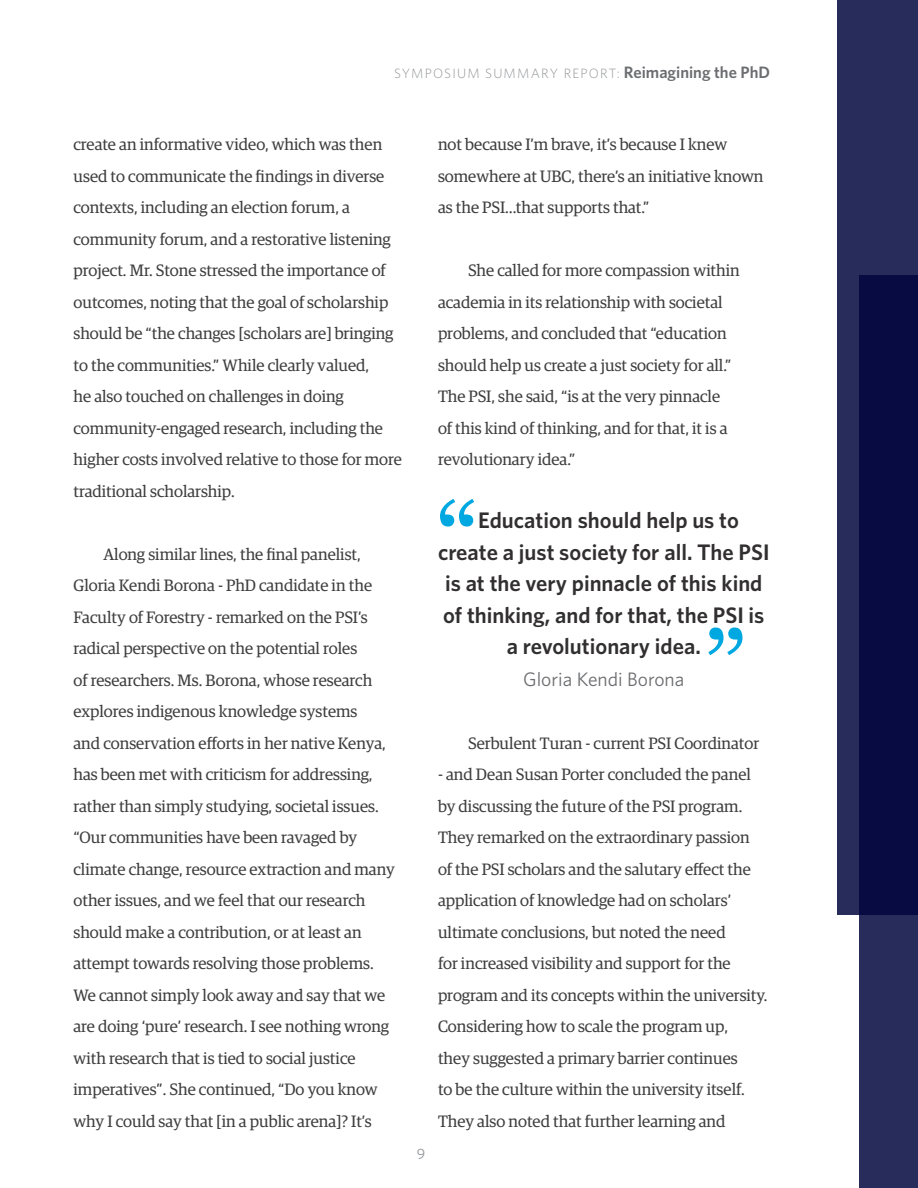
<style>
.page{position:relative;width:918px;height:1188px;background:#fff}
.page>*{position:absolute;margin:0;border:0;box-sizing:border-box;transform-origin:0 0}
.quote{font:105px "Georgia";color:#00a8e1}
.quote_text{font:600 22.5px/31.5px "Whitney";color:#312f30;text-align:center}
.Italics_centered{font:19.5px "Whitney";color:#6c6d70}
.Paragraph_1{font:16.5px/31.5px "Guardian Egyp";color:#3e3e3f}
.t1{font:15px "Whitney";color:#939598}
.t2{font:300 13.5px "Whitney";letter-spacing:.09em;color:#939598}
.s1{font-weight:600;font-size:16.5px;color:#6c6d70}
</style>
<div class="page">
<div style="left:837px;top:0;width:81px;height:915px;background:#282c5a"></div>
<svg style="left:859px;top:275px;width:59px;height:913px;background:#101448"></svg>
<p class="t2" style="left:394px;top:64px;width:377px">SYMPOSIUM SUMMARY REPORT: <span class="s1">Reimagining the PhD</span></p>
<p class="Paragraph_1" style="left:74px;top:127px;width:330px">create an informative video, which was then used to communicate the findings in diverse contexts, including an election forum, a community forum, and a restorative listening project. Mr. Stone stressed the importance of outcomes, noting that the goal of scholarship should be “the changes [scholars are] bringing to the communities.” While clearly valued,<br>he also touched on challenges in doing community-engaged research, including the higher costs involved relative to those for more traditional scholarship.</p>
<p class="Paragraph_1" style="left:74px;top:537px;width:323px;text-indent:30px">Along similar lines, the final panelist, Gloria Kendi Borona - PhD candidate in the Faculty of Forestry - remarked on the PSI’s radical perspective on the potential roles<br>of researchers. Ms. Borona, whose research explores indigenous knowledge systems<br>and conservation efforts in her native Kenya, has been met with criticism for addressing, rather than simply studying, societal issues. “Our communities have been ravaged by climate change, resource extraction and many other issues, and we feel that our research should make a contribution, or at least an attempt towards resolving those problems.<br>We cannot simply look away and say that we are doing ‘pure’ research. I see nothing wrong with research that is tied to social justice imperatives”. She continued, “Do you know why I could say that [in a public arena]? It’s</p>
<p class="Paragraph_1" style="left:438px;top:127px;width:327px">not because I’m brave, it’s because I knew somewhere at UBC, there’s an initiative known as the PSI…that supports that.”</p>
<p class="Paragraph_1" style="left:438px;top:253px;width:303px;text-indent:30px">She called for more compassion within academia in its relationship with societal problems, and concluded that “education should help us create a just society for all.” The PSI, she said, “is at the very pinnacle<br>of this kind of thinking, and for that, it is a revolutionary idea.”</p>
<p class="quote" style="left:436px;top:477px;width:45px">“</p>
<p class="quote_text" style="left:438px;top:504px;width:333px">Education should help us to<br>create a just society for all. The PSI is at the very pinnacle of this kind of thinking, and for that, the PSI is a revolutionary idea.</p>
<p class="Italics_centered" style="left:523px;top:666px;width:163px">Gloria Kendi Borona</p>
<p class="quote" style="left:703px;top:606px;width:45px">”</p>
<p class="t1" style="left:417px;top:1144px;width:10px">9</p>
<p class="Paragraph_1" style="left:468px;top:726px;width:293px">Serbulent Turan - current PSI Coordinator</p>
<p class="Paragraph_1" style="left:438px;top:757px;width:331px">- and Dean Susan Porter concluded the panel by discussing the future of the PSI program.<br>They remarked on the extraordinary passion of the PSI scholars and the salutary effect the application of knowledge had on scholars’ ultimate conclusions, but noted the need<br>for increased visibility and support for the program and its concepts within the university.<br>Considering how to scale the program up,<br>they suggested a primary barrier continues<br>to be the culture within the university itself.<br>They also noted that further learning and</p>
</div>
